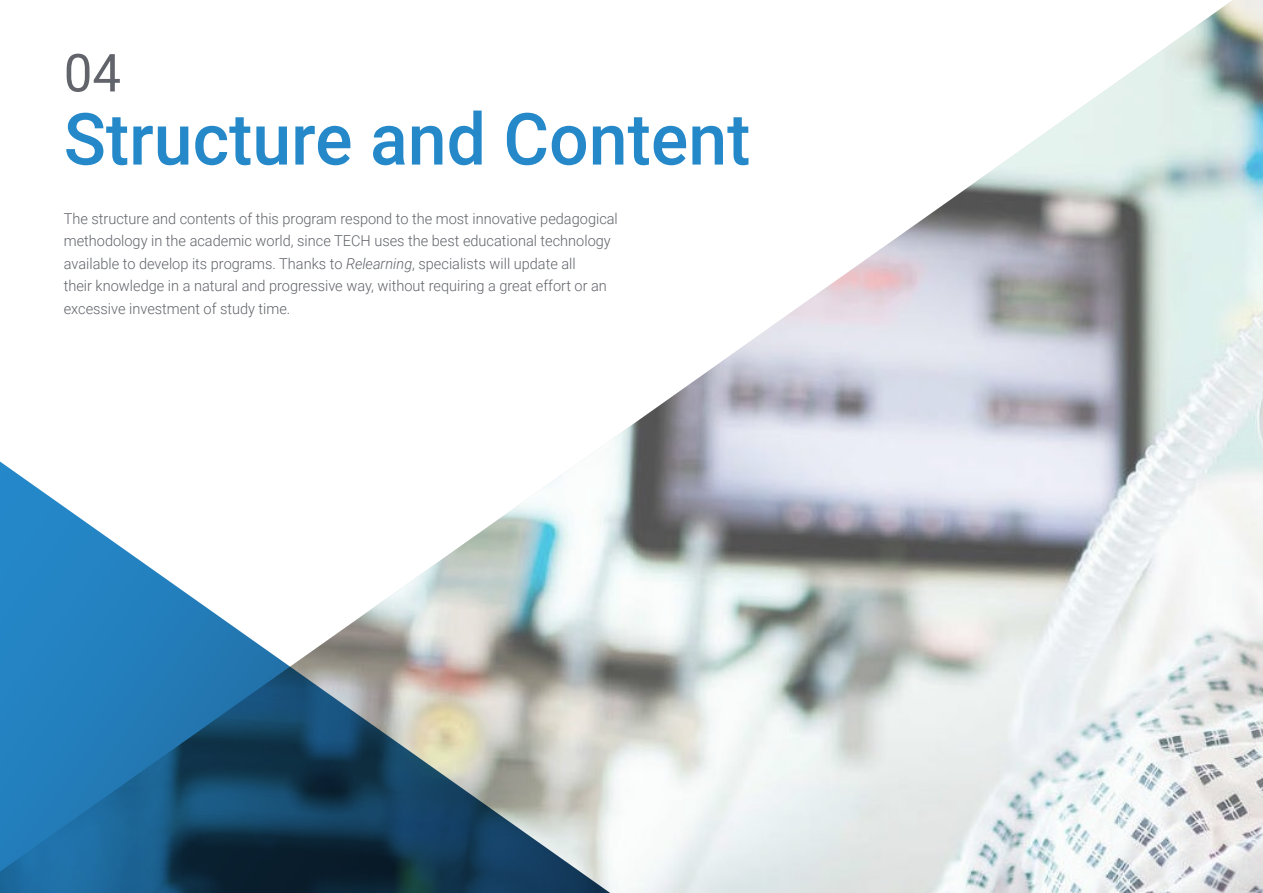
<style>
.page{position:relative;width:1263px;height:893px;background:#fff}
.page>*{position:absolute;margin:0;border:0;box-sizing:border-box;transform-origin:0 0}
.t1{font:500 72px "Roboto";color:#2488c9}
.t2{font:52.5px "Roboto";color:#61646a}
.t3{font:300 15px/22.5px "Roboto";color:#61646a}
.s1{font-style:italic}
</style>
<div class="page">
<img style="left:604px;top:0;width:659px;height:893px">
<svg style="left:0;top:446px;width:640px;height:447px"></svg>
<h2 class="t2" style="left:64px;top:36px;width:59px">04</h2>
<h1 class="t1" style="left:64px;top:89px;width:688px">Structure and Content</h1>
<p class="t3" style="left:64px;top:207px;width:556px">The structure and contents of this program respond to the most innovative pedagogical methodology in the academic world, since TECH uses the best educational technology available to develop its programs. Thanks to <span class="s1">Relearning</span>, specialists will update all<br>their knowledge in a natural and progressive way, without requiring a great effort or an excessive investment of study time.</p>
</div>
